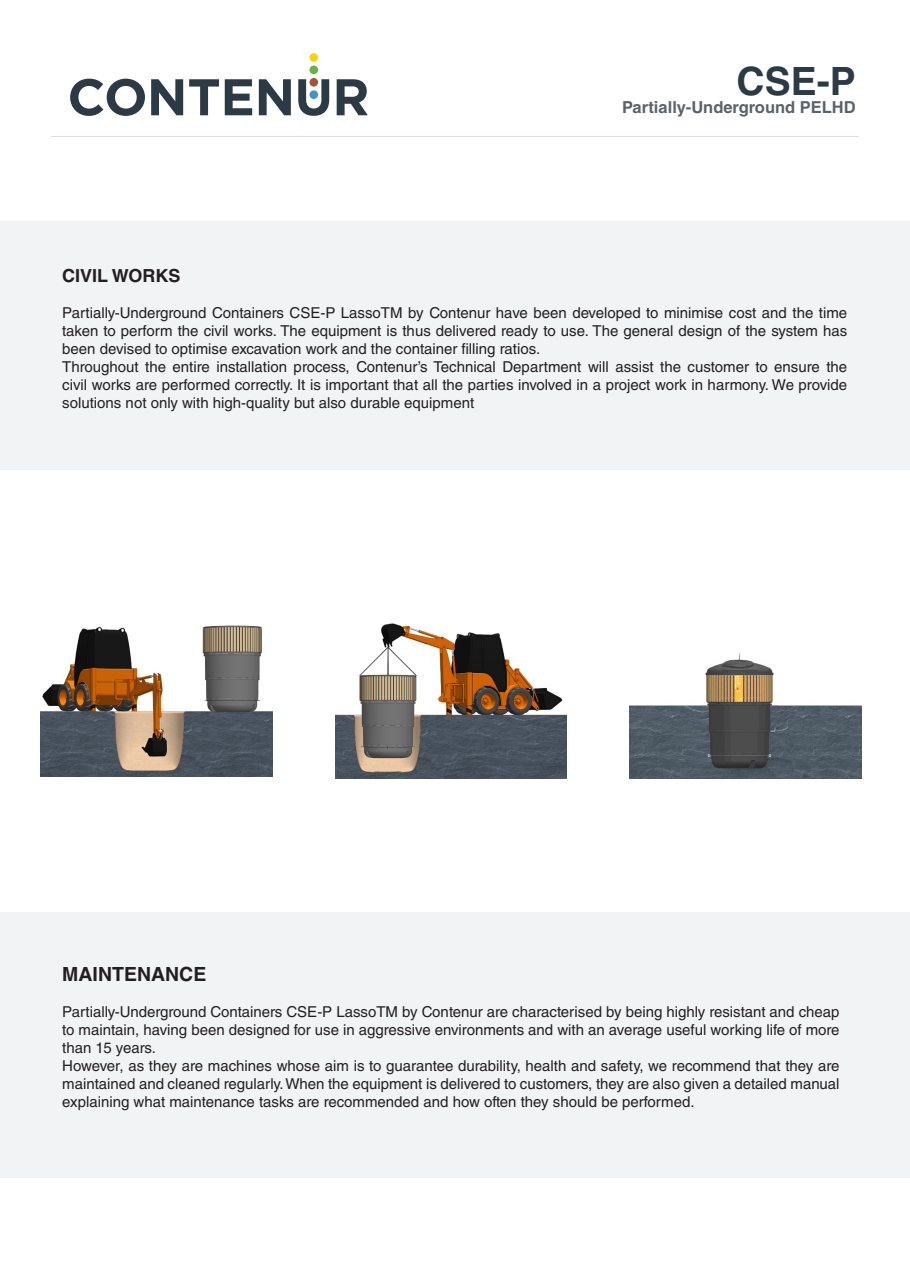
<style>
.page{position:relative;width:910px;height:1280px;background:#fff}
.page>*{position:absolute;margin:0;border:0;box-sizing:border-box;transform-origin:0 0}
.t1{font:700 39px "Helvetica LT Std";color:#2b3a45}
.t2{font:700 19.5px "Helvetica LT Std";color:#231f20}
.t3{font:700 18px "Helvetica LT Std";color:#231f20}
.t4{font:700 16.5px "Helvetica LT Std";color:#5c626b}
.t5{font:15px/18px "Helvetica LT Std";color:#231f20;text-align:justify}
</style>
<div class="page">
<div style="left:0;top:221px;width:910px;height:249px;background:#f2f3f4"></div>
<div style="left:0;top:912px;width:910px;height:265px;background:#f2f3f4"></div>
<svg style="left:70px;top:79px;width:75px;height:37px"></svg>
<svg style="left:151px;top:79px;width:32px;height:36px"></svg>
<svg style="left:189px;top:79px;width:30px;height:36px"></svg>
<svg style="left:225px;top:79px;width:27px;height:36px"></svg>
<svg style="left:259px;top:79px;width:32px;height:36px"></svg>
<svg style="left:337px;top:79px;width:31px;height:36px"></svg>
<svg style="left:298px;top:79px;width:31px;height:37px"></svg>
<div style="left:309px;top:66px;width:9px;height:8px;background:#63b445;border-radius:50%"></div>
<div style="left:309px;top:53px;width:9px;height:9px;background:#fed105;border-radius:50%"></div>
<div style="left:309px;top:90px;width:9px;height:9px;background:#4194d0;border-radius:50%"></div>
<hr style="left:51px;top:136px;width:808px;height:1px;background:#dcdddf">
<img style="left:40px;top:625px;width:232px;height:152px">
<img style="left:335px;top:623px;width:232px;height:155px">
<img style="left:630px;top:653px;width:231px;height:125px">
<p class="t1" style="left:737px;top:57px;width:121px">CSE-P</p>
<p class="t4" style="left:622px;top:97px;width:235px">Partially-Underground PELHD</p>
<p class="t3" style="left:62px;top:264px;width:120px">CIVIL WORKS</p>
<p class="t5" style="left:62px;top:303px;width:786px">Partially-Underground Containers CSE-P LassoTM by Contenur have been developed to minimise cost and the time taken to perform the civil works. The equipment is thus delivered ready to use. The general design of the system has been devised to optimise excavation work and the container filling ratios.</p>
<p class="t5" style="left:62px;top:357px;width:786px">Throughout the entire installation process, Contenur’s Technical Department will assist the customer to ensure the civil works are performed correctly. It is important that all the parties involved in a project work in harmony. We provide solutions not only with high-quality but also durable equipment</p>
<p class="t2" style="left:62px;top:962px;width:146px">MAINTENANCE</p>
<p class="t5" style="left:62px;top:1003px;width:779px">Partially-Underground Containers CSE-P LassoTM by Contenur are characterised by being highly resistant and cheap to maintain, having been designed for use in aggressive environments and with an average useful working life of more than 15 years.</p>
<p class="t5" style="left:62px;top:1057px;width:779px">However, as they are machines whose aim is to guarantee durability, health and safety, we recommend that they are maintained and cleaned regularly. When the equipment is delivered to customers, they are also given a detailed manual explaining what maintenance tasks are recommended and how often they should be performed.</p>
</div>
